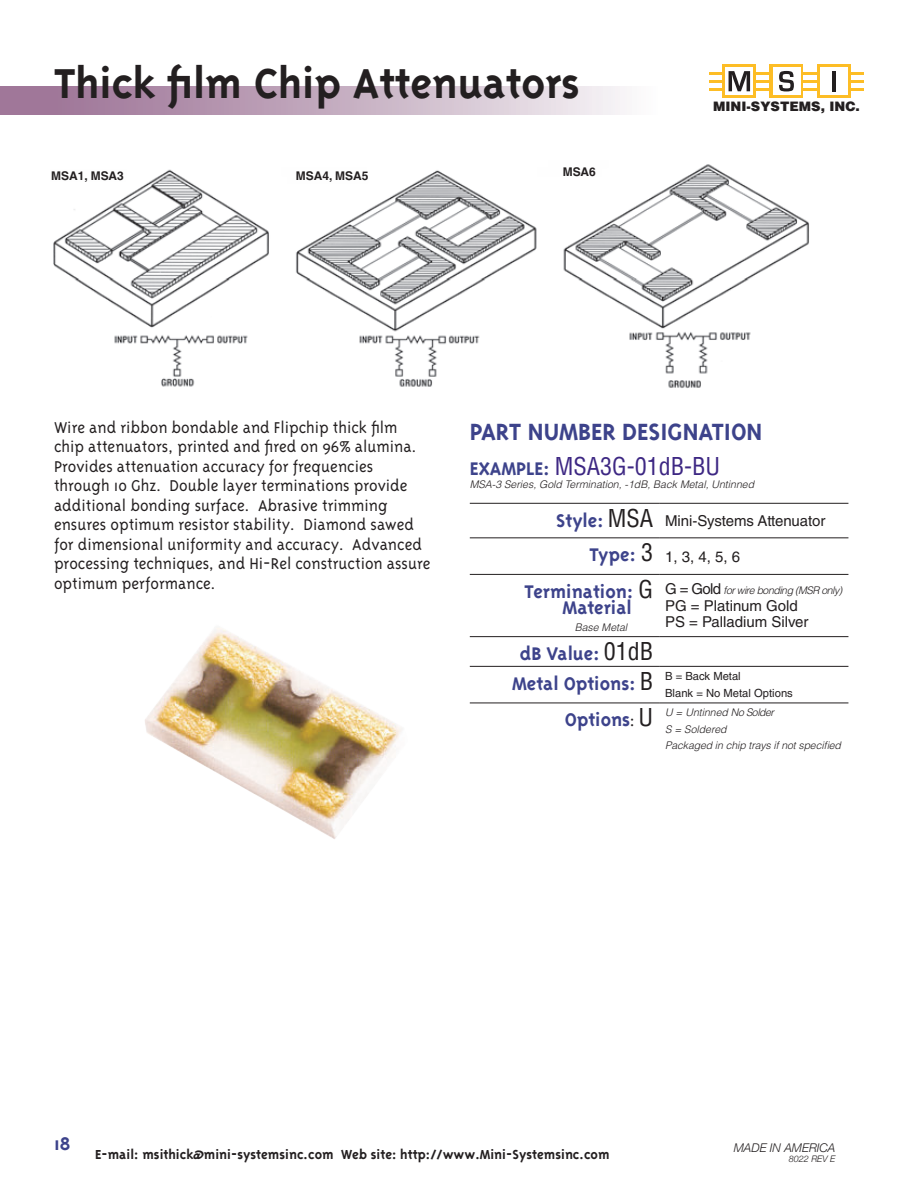
<style>
.page{position:relative;width:918px;height:1188px;background:#fff}
.page>*{position:absolute;margin:0;border:0;box-sizing:border-box;transform-origin:0 0}
.t1{font:700 48px "Triplex";color:#231f20}
.t2{font:700 27px "Triplex";color:#3d438b}
.t3{font:condensed 24px "Helvetica LT Std";color:#3d2783}
.t4{font:700 21px/16.5px "Triplex";color:#3d438b}
.t5{font:300 18px/19.5px "Triplex";color:#231f20}
.t6{font:15px/16.5px "Helvetica LT Std";color:#231f20}
.t7{font:700 15px "Triplex";color:#231f20}
.t8{font:900 13.05px "Helvetica";color:#231f20}
.t9{font:700 12px "Helvetica LT Std";color:#231f20}
.t10{font:italic 300 12px "Helvetica Neue";color:#231f20}
.t11{font:11.25px "Helvetica LT Std";color:#231f20}
.t12{font:italic 300 10.5px/16.5px "Helvetica LT Std";color:#231f20}
.t13{font:italic 300 10.5px "Helvetica LT Std";letter-spacing:-.04em;color:#231f20}
.t14{font:italic 300 9px "Helvetica Neue";color:#231f20}
.s1{font-family:"Triplex";font-weight:700;font-stretch:normal;font-size:21px;color:#3d438b}
.s2{font-family:"Triplex";font-weight:700;font-size:21px;color:#3d438b}
.s3{font-stretch:condensed;font-size:24px}
.s4{font-family:"Helvetica LT Std";font-weight:400;font-stretch:condensed;font-size:24px;color:#231f20}
.s5{font-weight:400;font-style:normal;font-size:15px}
.s6{font-family:"Minion Pro";font-weight:400;font-size:18px;color:#231f20}
</style>
<div class="page">
<div style="left:0;top:86px;width:660px;height:28px;background:linear-gradient(to right,#95688e,#f8f6f7)"></div>
<hr style="left:709px;top:72px;width:155px;height:2px;background:#fdbd25">
<hr style="left:709px;top:80px;width:155px;height:3px;background:#fdbd25">
<hr style="left:709px;top:88px;width:155px;height:3px;background:#fdbd25">
<svg style="left:723px;top:64px;width:33px;height:34px"></svg>
<svg style="left:726px;top:68px;width:27px;height:27px"></svg>
<svg style="left:770px;top:64px;width:33px;height:34px"></svg>
<div style="left:773px;top:68px;width:27px;height:27px;background:#fff"></div>
<svg style="left:817px;top:64px;width:33px;height:34px"></svg>
<div style="left:820px;top:68px;width:27px;height:27px;background:#fff"></div>
<svg style="left:779px;top:71px;width:15px;height:20px"></svg>
<hr style="left:832px;top:71px;width:3px;height:20px;background:#231f20">
<svg style="left:729px;top:71px;width:21px;height:20px"></svg>
<img style="left:53px;top:164px;width:756px;height:224px">
<img style="left:145px;top:627px;width:257px;height:212px">
<hr style="left:470px;top:503px;width:189px;height:1px;background:#231f20">
<hr style="left:659px;top:503px;width:189px;height:1px;background:#231f20">
<hr style="left:470px;top:538px;width:189px;height:1px;background:#231f20">
<hr style="left:659px;top:538px;width:189px;height:1px;background:#231f20">
<hr style="left:470px;top:574px;width:189px;height:1px;background:#231f20">
<hr style="left:659px;top:574px;width:189px;height:1px;background:#231f20">
<hr style="left:470px;top:636px;width:189px;height:1px;background:#231f20">
<hr style="left:659px;top:636px;width:189px;height:1px;background:#231f20">
<hr style="left:470px;top:666px;width:189px;height:1px;background:#231f20">
<hr style="left:659px;top:666px;width:189px;height:1px;background:#231f20">
<hr style="left:470px;top:703px;width:189px;height:1px;background:#231f20">
<hr style="left:659px;top:703px;width:189px;height:1px;background:#231f20">
<h1 class="t1" style="left:54px;top:56px;width:527px">Thick film Chip Attenuators</h1>
<p class="t9" style="left:51px;top:169px;width:74px">MSA1, MSA3</p>
<p class="t9" style="left:296px;top:169px;width:74px">MSA4, MSA5</p>
<p class="t9" style="left:563px;top:164px;width:35px">MSA6</p>
<p class="t8" style="left:713px;top:98px;width:148px">MINI-SYSTEMS, INC.</p>
<p class="t5" style="left:54px;top:417px;width:378px">Wire and ribbon bondable and Flipchip thick film chip attenuators, printed and fired on 96% alumina.<br>Provides attenuation accuracy for frequencies through 10 Ghz. Double layer terminations provide additional bonding surface. Abrasive trimming ensures optimum resistor stability. Diamond sawed for dimensional uniformity and accuracy. Advanced processing techniques, and Hi-Rel construction assure optimum performance.</p>
<h2 class="t2" style="left:470px;top:416px;width:294px">PART NUMBER DESIGNATION</h2>
<h3 class="t3" style="left:470px;top:451px;width:252px"><span class="s1">EXAMPLE:</span> MSA3G-01dB-BU</h3>
<p class="t12" style="left:470px;top:476px;width:286px">MSA-3 Series, Gold Termination, -1dB, Back Metal, Untinned</p>
<p class="t6" style="left:556px;top:512px;width:271px"><span class="s2">Style:</span> <span class="s3">MSA</span> Mini-Systems Attenuator</p>
<p class="t6" style="left:589px;top:548px;width:152px"><span class="s2">Type:</span> <span class="s3">3</span> 1, 3, 4, 5, 6</p>
<p class="t4" style="left:563px;top:583px;width:92px;text-indent:-38px">Termination: <span class="s4">G<br></span>Material</p>
<p class="t12" style="left:575px;top:619px;width:54px">Base Metal</p>
<p class="t13" style="left:665px;top:584px;width:179px"><span class="s5">G = Gold</span> for wire bonding (MSR only)</p>
<p class="t6" style="left:665px;top:597px;width:145px">PG = Platinum Gold<br>PS = Palladium Silver</p>
<p class="t4" style="left:512px;top:638px;width:230px;line-height:29.7px;text-indent:7px">dB Value: <span class="s4">01dB<br></span>Metal Options: <span class="s4">B</span> <sup>B</sup> <sup>=</sup> <sup>Back</sup> <sup>Metal</sup></p>
<p class="t11" style="left:665px;top:686px;width:129px">Blank = No Metal Options</p>
<p class="t4" style="left:565px;top:711px;width:90px">Options<span class="s6">:</span> <span class="s4">U</span></p>
<p class="t12" style="left:665px;top:705px;width:177px">U = Untinned No Solder<br>S = Soldered<br>Packaged in chip trays if not specified</p>
<p class="t4" style="left:54px;top:1135px;width:18px">18</p>
<p class="t7" style="left:95px;top:1146px;width:516px">E-mail: msithick@mini-systemsinc.com Web site: http://www.Mini-Systemsinc.com</p>
<p class="t10" style="left:734px;top:1140px;width:103px">MADE IN AMERICA</p>
<p class="t14" style="left:789px;top:1154px;width:48px">8022 REV E</p>
</div>
